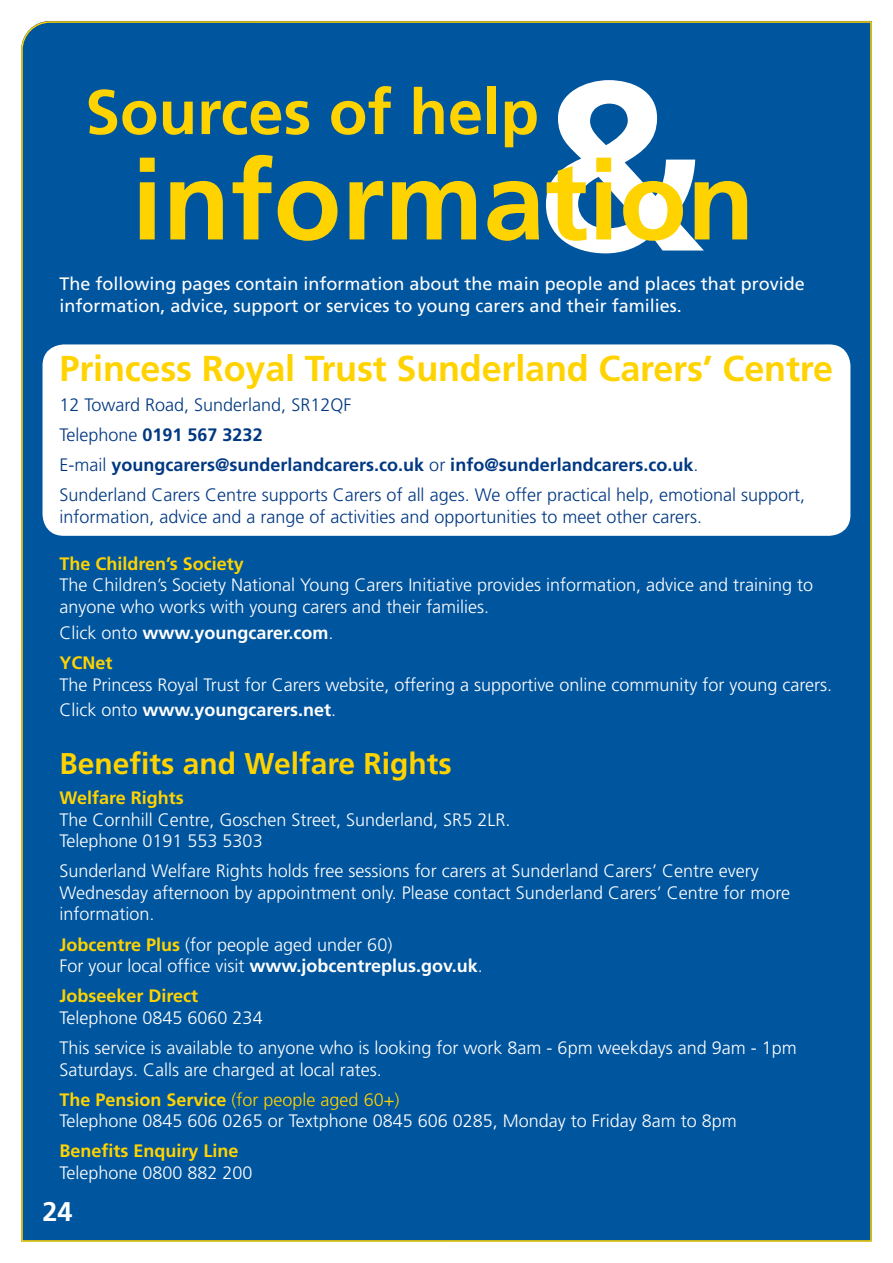
<style>
.page{position:relative;width:893px;height:1263px;background:#fff}
.page>*{position:absolute;margin:0;border:0;box-sizing:border-box;transform-origin:0 0}
.t1{font:700 240px "Frutiger";color:#fff}
.t2{font:700 111px "Frutiger";color:#ffd300}
.t3{font:700 63px "Frutiger";color:#ffd300}
.t4{font:700 36px "Frutiger";letter-spacing:-.005em;color:#ffd300}
.t5{font:700 30px "Frutiger";color:#ffd300}
.t6{font:700 27px "Frutiger";color:#fff}
.t7{font:300 18px/21.6px "Frutiger";color:#fff}
.t8{font:300 18px/30.2px "Frutiger";color:#003882}
.t9{font:18px/21.6px "Frutiger";color:#fff}
.t10{font:700 18px "Frutiger";color:#ffd300}
.t11{font:700 18px/30.2px "Frutiger";color:#fff}
.s1{font-weight:700}
.s2{font-weight:300}
.s3{color:#ffd300}
.s4{font-weight:700;color:#ffd300}
</style>
<div class="page">
<div style="left:21px;top:21px;width:851px;height:1221px;background:#00559f"></div>
<div style="left:43px;top:344px;width:807px;height:192px;background:#fff;border-radius:21px"></div>
<h1 class="t1" style="left:531px;top:26px;width:175px">&amp;</h1>
<h3 class="t3" style="left:85px;top:75px;width:455px">Sources of help</h3>
<h2 class="t2" style="left:132px;top:136px;width:624px">information</h2>
<p class="t9" style="left:60px;top:273px;width:747px">The following pages contain information about the main people and places that provide information, advice, support or services to young carers and their families.</p>
<h3 class="t4" style="left:60px;top:347px;width:775px">Princess Royal Trust Sunderland Carers’ Centre</h3>
<p class="t8" style="left:60px;top:389px;width:747px">12 Toward Road, Sunderland, SR12QF<br>Telephone <span class="s1">0191 567 3232<br></span>E-mail <span class="s1">youngcarers@sunderlandcarers.co.uk</span> or <span class="s1">info@sunderlandcarers.co.uk</span>.<br>Sunderland Carers Centre supports Carers of all ages. We offer practical help, emotional support,</p>
<p class="t8" style="left:60px;top:501px;width:644px">information, advice and a range of activities and opportunities to meet other carers.</p>
<p class="t10" style="left:60px;top:553px;width:186px">The Children’s Society</p>
<p class="t7" style="left:60px;top:574px;width:755px">The Children’s Society National Young Carers Initiative provides information, advice and training to anyone who works with young carers and their families.</p>
<p class="t11" style="left:60px;top:617px;width:276px"><span class="s2">Click onto</span> www.youngcarer.com<span class="s2">.<br></span><span class="s3">YCNet</span></p>
<p class="t7" style="left:60px;top:671px;width:774px;line-height:25.8px">The Princess Royal Trust for Carers website, offering a supportive online community for young carers.<br>Click onto <span class="s1">www.youngcarers.net</span>.</p>
<h3 class="t5" style="left:60px;top:746px;width:394px">Benefits and Welfare Rights</h3>
<p class="t10" style="left:60px;top:787px;width:126px">Welfare Rights</p>
<p class="t7" style="left:60px;top:808px;width:452px">The Cornhill Centre, Goschen Street, Sunderland, SR5 2LR.<br>Telephone 0191 553 5303</p>
<p class="t7" style="left:60px;top:860px;width:732px">Sunderland Welfare Rights holds free sessions for carers at Sunderland Carers’ Centre every<br>Wednesday afternoon by appointment only. Please contact Sunderland Carers’ Centre for more information.</p>
<p class="t7" style="left:60px;top:933px;width:425px"><span class="s4">Jobcentre Plus</span> (for people aged under 60)<br>For your local office visit <span class="s1">www.jobcentreplus.gov.uk</span>.</p>
<p class="t10" style="left:60px;top:985px;width:140px">Jobseeker Direct</p>
<p class="t7" style="left:60px;top:1002px;width:739px;line-height:30.2px">Telephone 0845 6060 234<br>This service is available to anyone who is looking for work 8am - 6pm weekdays and 9am - 1pm</p>
<p class="t7" style="left:60px;top:1054px;width:341px;line-height:30.2px">Saturdays. Calls are charged at local rates.<br><span class="s4">The Pension Service</span> <span class="s3">(for people aged 60+)</span></p>
<p class="t7" style="left:60px;top:1110px;width:679px">Telephone 0845 606 0265 or Textphone 0845 606 0285, Monday to Friday 8am to 8pm</p>
<p class="t10" style="left:60px;top:1140px;width:181px">Benefits Enquiry Line</p>
<p class="t7" style="left:60px;top:1162px;width:195px">Telephone 0800 882 200</p>
<h3 class="t6" style="left:43px;top:1196px;width:32px">24</h3>
</div>
